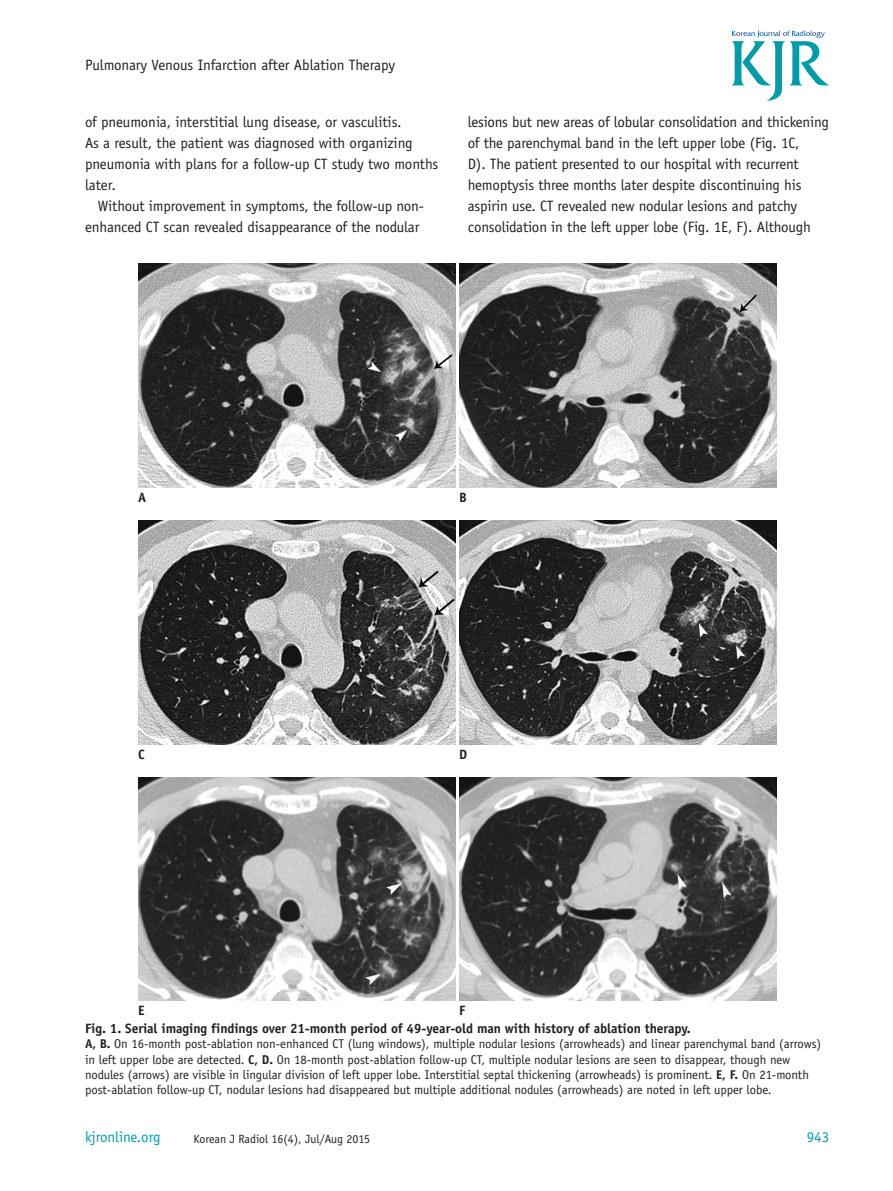
<style>
.page{position:relative;width:893px;height:1191px;background:#fff}
.page>*{position:absolute;margin:0;border:0;box-sizing:border-box;transform-origin:0 0}
.본문{font:15px/21px "Officina Sans Std";letter-spacing:-.01em;color:#231f20}
.t1{font:15px "Officina Sans Std";letter-spacing:-.005em;color:#009caa}
.그림제목{font:700 13.5px "Officina Sans Std";letter-spacing:-.005em;color:#231f20}
.그림제목1{font:12.75px/15.3px "Officina Sans Std";letter-spacing:-.005em;color:#231f20}
.t2{font:12px "Officina Sans Std";letter-spacing:-.005em;color:#231f20}
.s1{font-weight:700}
</style>
<div class="page">
<svg style="left:732px;top:31px;width:97px;height:70px"></svg>
<img style="left:138px;top:264px;width:317px;height:223px">
<img style="left:138px;top:520px;width:317px;height:224px">
<img style="left:138px;top:777px;width:317px;height:223px">
<img style="left:459px;top:264px;width:317px;height:223px">
<img style="left:459px;top:520px;width:317px;height:224px">
<img style="left:459px;top:777px;width:317px;height:223px">
<p class="본문" style="left:85px;top:54px;width:312px">Pulmonary Venous Infarction after Ablation Therapy</p>
<p class="본문" style="left:85px;top:112px;width:355px">of pneumonia, interstitial lung disease, or vasculitis.<br>As a result, the patient was diagnosed with organizing pneumonia with plans for a follow-up CT study two months later.</p>
<p class="본문" style="left:85px;top:196px;width:341px;text-indent:13px">Without improvement in symptoms, the follow-up non&shy;enhanced CT scan revealed disappearance of the nodular</p>
<p class="본문" style="left:468px;top:112px;width:363px">lesions but new areas of lobular consolidation and thickening of the parenchymal band in the left upper lobe (Fig. 1C,<br>D). The patient presented to our hospital with recurrent hemoptysis three months later despite discontinuing his aspirin use. CT revealed new nodular lesions and patchy consolidation in the left upper lobe (Fig. 1E, F). Although</p>
<p class="그림제목" style="left:138px;top:488px;width:10px">A</p>
<p class="그림제목" style="left:138px;top:745px;width:8px">C</p>
<p class="그림제목" style="left:459px;top:488px;width:9px">B</p>
<p class="그림제목" style="left:459px;top:745px;width:10px">D</p>
<p class="그림제목" style="left:459px;top:1002px;width:8px">F</p>
<p class="그림제목" style="left:85px;top:1019px;width:607px">Fig. 1. Serial imaging findings over 21-month period of 49-year-old man with history of ablation therapy.</p>
<p class="그림제목1" style="left:85px;top:1036px;width:738px"><span class="s1">A, B.</span> On 16-month post-ablation non-enhanced CT (lung windows), multiple nodular lesions (arrowheads) and linear parenchymal band (arrows) in left upper lobe are detected. <span class="s1">C, D.</span> On 18-month post-ablation follow-up CT, multiple nodular lesions are seen to disappear, though new nodules (arrows) are visible in lingular division of left upper lobe. Interstitial septal thickening (arrowheads) is prominent. <span class="s1">E, F.</span> On 21-month post-ablation follow-up CT, nodular lesions had disappeared but multiple additional nodules (arrowheads) are noted in left upper lobe.</p>
<p class="그림제목" style="left:138px;top:1002px;width:8px">E</p>
<p class="t1" style="left:85px;top:1128px;width:77px">kjronline.org</p>
<p class="t2" style="left:194px;top:1132px;width:178px">Korean J Radiol 16(4), Jul/Aug 2015</p>
<p class="t1" style="left:807px;top:1128px;width:24px">943</p>
</div>
